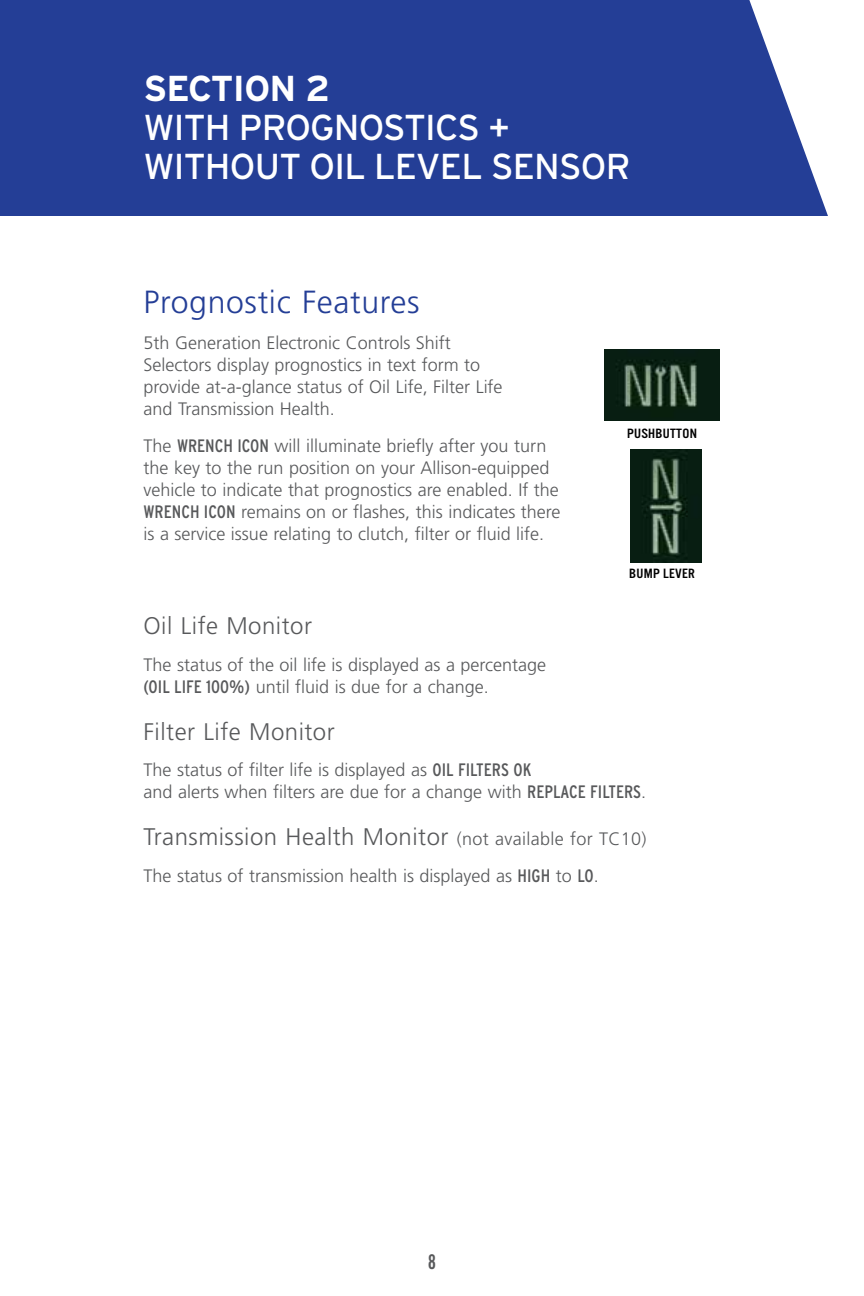
<style>
.page{position:relative;width:864px;height:1296px;background:#fff}
.page>*{position:absolute;margin:0;border:0;box-sizing:border-box;transform-origin:0 0}
.t1{font:36px/39.2px "Interstate";letter-spacing:-.02em;color:#fff}
.t2{font:700 36px "Interstate";letter-spacing:-.02em;color:#fff}
.t3{font:300 32px "Frutiger";letter-spacing:.02em;color:#243e96}
.t4{font:300 24px "Frutiger";letter-spacing:.02em;color:#58595b}
.t5{font:22px "Alternate Gothic EF No Two";color:#58595b}
.t6{font:300 18px/22px "Frutiger";color:#58595b}
.t7{font:14px "Alternate Gothic EF No Three";letter-spacing:.02em;color:#000;scale:1.1 1}
.s1{font-family:"Interstate";font-weight:400;font-stretch:condensed}
.s2{font-size:18px}
</style>
<div class="page">
<div style="left:0;top:0;width:828px;height:216px;background:#243e96"></div>
<img style="left:605px;top:349px;width:115px;height:72px">
<img style="left:631px;top:449px;width:71px;height:114px">
<h1 class="t2" style="left:144px;top:66px;width:188px">SECTION 2</h1>
<h1 class="t1" style="left:144px;top:107px;width:489px">WITH PROGNOSTICS +<br>WITHOUT OIL LEVEL SENSOR</h1>
<h2 class="t3" style="left:144px;top:284px;width:278px">Prognostic Features</h2>
<p class="t6" style="left:144px;top:332px;width:361px">5th Generation Electronic Controls Shift Selectors display prognostics in text form to provide at-a-glance status of Oil Life, Filter Life and Transmission Health.</p>
<p class="t6" style="left:144px;top:435px;width:419px">The <span class="s1">WRENCH ICON</span> will illuminate briefly after you turn the key to the run position on your Allison-equipped vehicle to indicate that prognostics are enabled. If the <span class="s1">WRENCH ICON</span> remains on or flashes, this indicates there is a service issue relating to clutch, filter or fluid life.</p>
<p class="t7" style="left:627px;top:426px;width:65px">PUSHBUTTON</p>
<p class="t7" style="left:629px;top:566px;width:61px">BUMP LEVER</p>
<h3 class="t4" style="left:144px;top:612px;width:170px">Oil Life Monitor</h3>
<p class="t6" style="left:144px;top:653px;width:404px">The status of the oil life is displayed as a percentage <span class="s1">(OIL LIFE 100%)</span> until fluid is due for a change.</p>
<h3 class="t4" style="left:144px;top:718px;width:193px">Filter Life Monitor</h3>
<p class="t6" style="left:144px;top:759px;width:501px">The status of filter life is displayed as <span class="s1">OIL FILTERS OK<br></span>and alerts when filters are due for a change with <span class="s1">REPLACE FILTERS</span>.</p>
<h3 class="t4" style="left:144px;top:824px;width:505px">Transmission Health Monitor <span class="s2">(not available for TC10)</span></h3>
<p class="t6" style="left:143px;top:865px;width:453px">The status of transmission health is displayed as <span class="s1">HIGH</span> to <span class="s1">LO</span>.</p>
<p class="t5" style="left:428px;top:1250px;width:10px">8</p>
</div>
